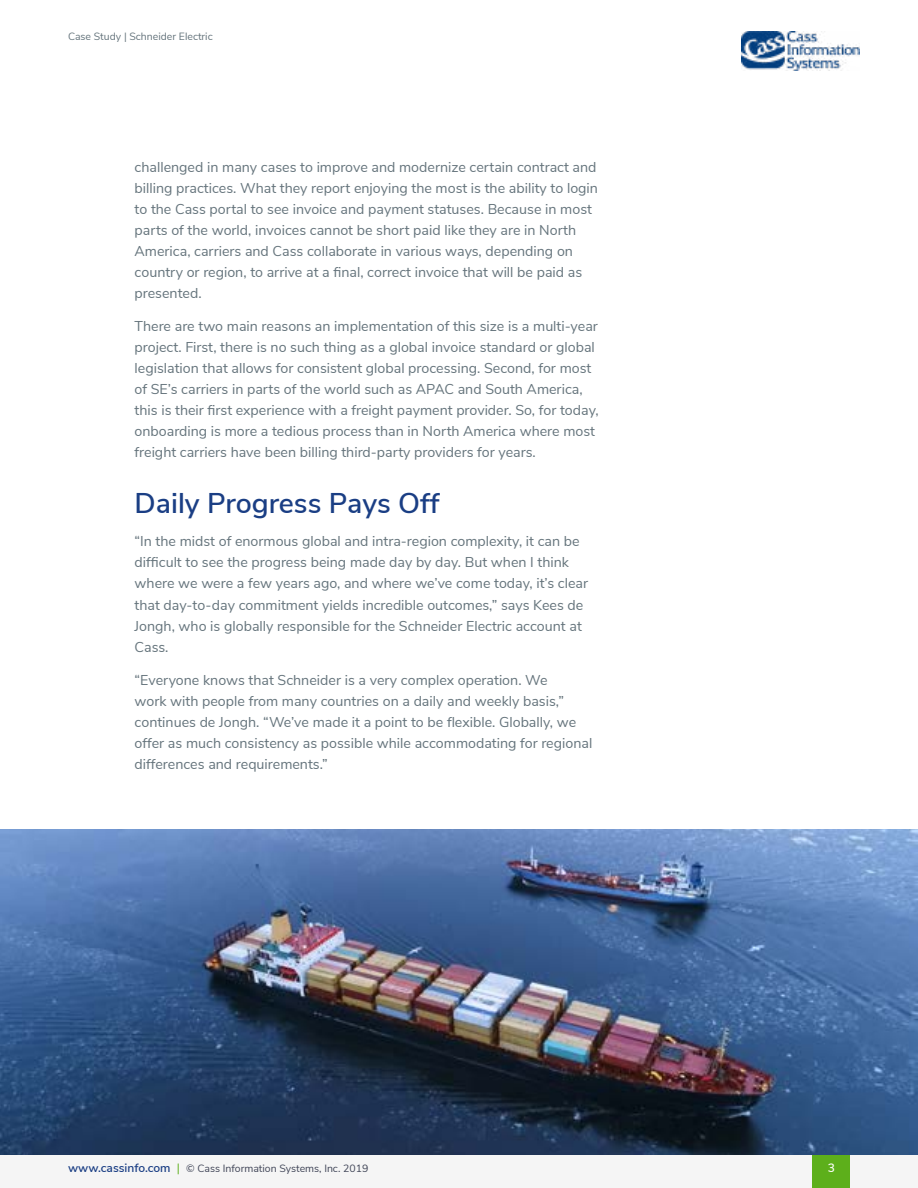
<style>
.page{position:relative;width:918px;height:1188px;background:#fff}
.page>*{position:absolute;margin:0;border:0;box-sizing:border-box;transform-origin:0 0}
.t1{font:600 28.5px "Nunito Sans";color:#1a3e84}
.t2{font:14.25px/21px "Nunito Sans";color:#65747c}
.t3{font:600 12px "Nunito Sans";color:#fff}
.t4{font:10.5px "Nunito Sans";color:#414658}
.t5{font:10.5px "Nunito Sans";color:#65747c}
.s1{font-weight:600;font-size:12px;color:#1a3e84}
.s2{font-size:12px;color:#5daf1b}
</style>
<div class="page">
<div style="left:0;top:1149px;width:918px;height:39px;background:#f5f5f5"></div>
<div style="left:812px;top:1150px;width:38px;height:38px;background:#5daf1b"></div>
<img style="left:0;top:830px;width:918px;height:324px">
<img style="left:741px;top:31px;width:118px;height:39px">
<p class="t5" style="left:68px;top:29px;width:146px">Case Study | Schneider Electric</p>
<p class="t2" style="left:135px;top:155px;width:465px">challenged in many cases to improve and modernize certain contract and billing practices. What they report enjoying the most is the ability to login to the Cass portal to see invoice and payment statuses. Because in most parts of the world, invoices cannot be short paid like they are in North America, carriers and Cass collaborate in various ways, depending on country or region, to arrive at a final, correct invoice that will be paid as presented.</p>
<p class="t2" style="left:135px;top:315px;width:466px">There are two main reasons an implementation of this size is a multi-year project. First, there is no such thing as a global invoice standard or global legislation that allows for consistent global processing. Second, for most of SE’s carriers in parts of the world such as APAC and South America, this is their first experience with a freight payment provider. So, for today, onboarding is more a tedious process than in North America where most freight carriers have been billing third-party providers for years.</p>
<h1 class="t1" style="left:135px;top:482px;width:307px">Daily Progress Pays Off</h1>
<p class="t2" style="left:135px;top:530px;width:455px">“In the midst of enormous global and intra-region complexity, it can be difficult to see the progress being made day by day. But when I think where we were a few years ago, and where we’ve come today, it’s clear that day-to-day commitment yields incredible outcomes,” says Kees de Jongh, who is globally responsible for the Schneider Electric account at Cass.</p>
<p class="t2" style="left:135px;top:669px;width:459px">“Everyone knows that Schneider is a very complex operation. We<br>work with people from many countries on a daily and weekly basis,” continues de Jongh. “We’ve made it a point to be flexible. Globally, we offer as much consistency as possible while accommodating for regional differences and requirements.”</p>
<p class="t4" style="left:68px;top:1160px;width:302px"><span class="s1">www.cassinfo.com</span> <span class="s2">|</span> © Cass Information Systems, Inc. 2019</p>
<p class="t3" style="left:828px;top:1159px;width:9px">3</p>
</div>
